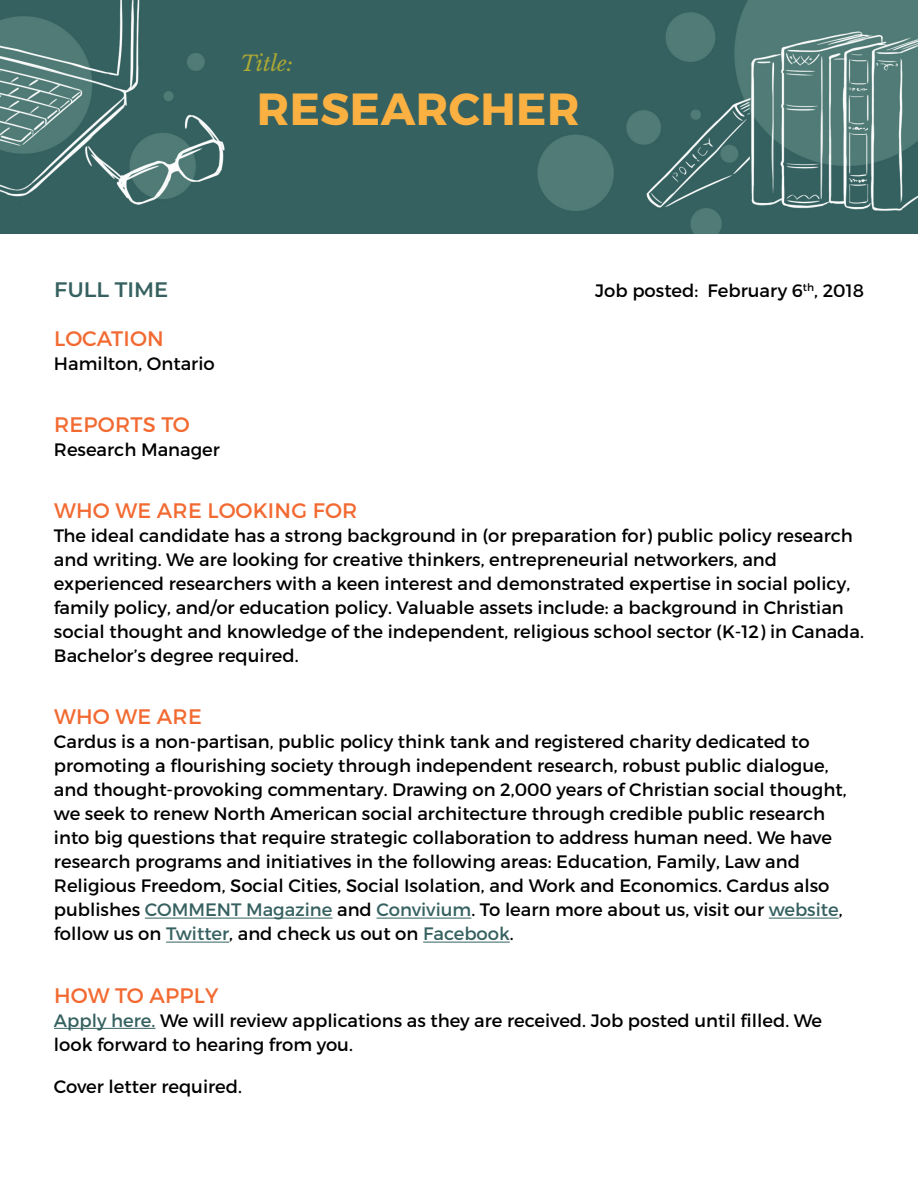
<style>
.page{position:relative;width:918px;height:1188px;background:#fff}
.page>*{position:absolute;margin:0;border:0;box-sizing:border-box;transform-origin:0 0}
.t1{font:700 45px "Montserrat";letter-spacing:.01em;color:#fbb042}
.t2{font:21px "Montserrat";letter-spacing:.01em;color:#f26a31}
.t3{font:600 21px "Montserrat";color:#366160}
.t4{font:italic 21px "Libre Baskerville";color:#aca835}
.t5{font:18px/24px "Montserrat";color:#000}
.s1{color:#366160}
</style>
<div class="page">
<img style="left:0;top:0;width:918px;height:234px">
<hr style="left:145px;top:918px;width:188px;height:1px;background:#366160">
<hr style="left:377px;top:918px;width:94px;height:1px;background:#366160">
<hr style="left:769px;top:918px;width:70px;height:1px;background:#366160">
<hr style="left:166px;top:942px;width:63px;height:1px;background:#366160">
<hr style="left:423px;top:942px;width:87px;height:1px;background:#366160">
<hr style="left:54px;top:1028px;width:102px;height:1px;background:#366160">
<p class="t4" style="left:240px;top:51px;width:54px">Title:</p>
<h1 class="t1" style="left:257px;top:81px;width:324px">RESEARCHER</h1>
<p class="t3" style="left:54px;top:274px;width:116px">FULL TIME</p>
<p class="t5" style="left:595px;top:278px;width:270px">Job posted: February 6<sup>th</sup>, 2018</p>
<p class="t2" style="left:54px;top:325px;width:111px">LOCATION</p>
<p class="t5" style="left:54px;top:351px;width:162px">Hamilton, Ontario</p>
<p class="t2" style="left:54px;top:411px;width:137px">REPORTS TO</p>
<p class="t5" style="left:54px;top:437px;width:167px">Research Manager</p>
<p class="t2" style="left:54px;top:498px;width:305px">WHO WE ARE LOOKING FOR</p>
<p class="t5" style="left:54px;top:524px;width:812px">The ideal candidate has a strong background in (or preparation for) public policy research and writing. We are looking for creative thinkers, entrepreneurial networkers, and experienced researchers with a keen interest and demonstrated expertise in social policy, family policy, and/or education policy. Valuable assets include: a background in Christian social thought and knowledge of the independent, religious school sector (K-12) in Canada.<br>Bachelor’s degree required.</p>
<p class="t2" style="left:54px;top:704px;width:149px">WHO WE ARE</p>
<p class="t5" style="left:54px;top:730px;width:794px">Cardus is a non-partisan, public policy think tank and registered charity dedicated to promoting a flourishing society through independent research, robust public dialogue, and thought-provoking commentary. Drawing on 2,000 years of Christian social thought, we seek to renew North American social architecture through credible public research into big questions that require strategic collaboration to address human need. We have research programs and initiatives in the following areas: Education, Family, Law and Religious Freedom, Social Cities, Social Isolation, and Work and Economics. Cardus also publishes <span class="s1">COMMENT Magazine</span> and <span class="s1">Convivium</span>. To learn more about us, visit our <span class="s1">website</span>, follow us on <span class="s1">Twitter</span>, and check us out on <span class="s1">Facebook</span>.</p>
<p class="t2" style="left:54px;top:982px;width:166px">HOW TO APPLY</p>
<p class="t5" style="left:54px;top:1008px;width:770px"><span class="s1">Apply here.</span> We will review applications as they are received. Job posted until filled. We look forward to hearing from you.</p>
<p class="t5" style="left:54px;top:1074px;width:190px">Cover letter required.</p>
</div>
